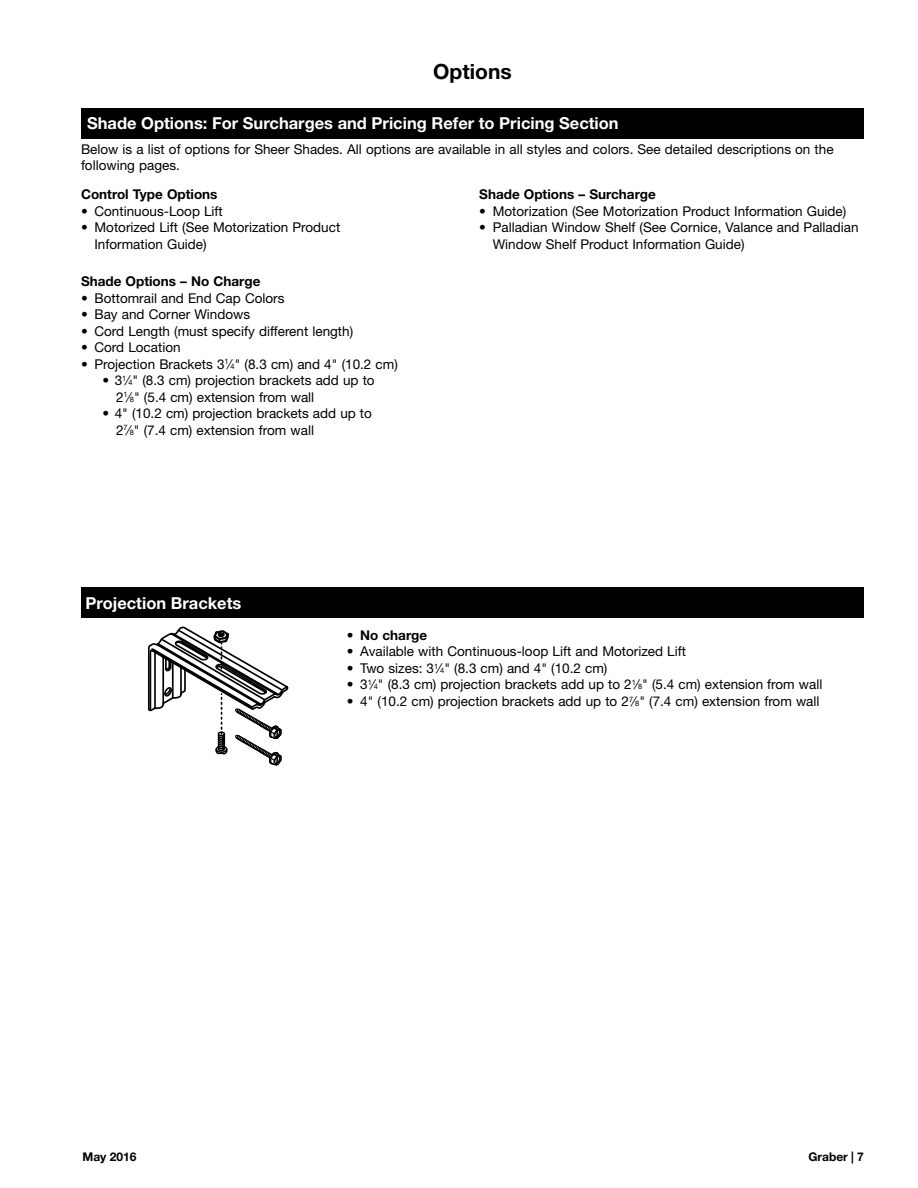
<style>
.page{position:relative;width:918px;height:1188px;background:#fff}
.page>*{position:absolute;margin:0;border:0;box-sizing:border-box;transform-origin:0 0}
.Page_Headers{font:700 21px "Helvetica Neue LT Std";color:#000}
.Black_Bar_Header{font:700 16.5px "Helvetica Neue LT Std";color:#fff}
.t1{font:13.5px/16.5px "Helvetica Neue LT Std";color:#000}
.t2{font:700 13.5px "Helvetica Neue LT Std";color:#000}
.t3{font:700 12px "Helvetica Neue LT Std";color:#000}
.s1{font-size:7.35px}
.s2{font-weight:400}
</style>
<div class="page">
<svg style="left:148px;top:627px;width:140px;height:138px"></svg>
<div style="left:81px;top:108px;width:783px;height:30px;background:#000"></div>
<div style="left:81px;top:588px;width:783px;height:30px;background:#000"></div>
<p class="Page_Headers" style="left:433px;top:59px;width:80px">Options</p>
<p class="Black_Bar_Header" style="left:87px;top:113px;width:533px">Shade Options: For Surcharges and Pricing Refer to Pricing Section</p>
<p class="t1" style="left:81px;top:140px;width:754px">Below is a list of options for Sheer Shades. All options are available in all styles and colors. See detailed descriptions on the following pages.</p>
<p class="t2" style="left:81px;top:186px;width:138px">Control Type Options</p>
<p class="t1" style="left:81px;top:203px;width:143px">• Continuous-Loop Lift</p>
<p class="t1" style="left:94px;top:219px;width:247px;text-indent:-14px">• Motorized Lift (See Motorization Product<br>Information Guide)</p>
<p class="t2" style="left:81px;top:273px;width:181px">Shade Options – No Charge</p>
<p class="t1" style="left:81px;top:290px;width:205px">• Bottomrail and End Cap Colors</p>
<p class="t1" style="left:81px;top:306px;width:171px">• Bay and Corner Windows</p>
<p class="t1" style="left:81px;top:323px;width:274px">• Cord Length (must specify different length)</p>
<p class="t1" style="left:81px;top:339px;width:101px">• Cord Location</p>
<p class="t1" style="left:81px;top:356px;width:318px">• Projection Brackets 3<sup>1</sup>⁄<span class="s1">4</span>" (8.3 cm) and 4" (10.2 cm)</p>
<p class="t1" style="left:116px;top:372px;width:260px;text-indent:-14px">• 3<sup>1</sup>⁄<span class="s1">4</span>" (8. 3 cm) projection brackets add up to<br>2<sup>1</sup>⁄<span class="s1">8</span>" (5.4 cm) extension from wall</p>
<p class="t1" style="left:116px;top:405px;width:257px;text-indent:-14px">• 4" (10.2 cm) projection brackets add up to<br>2<sup>7</sup>⁄<span class="s1">8</span>" (7.4 cm) extension from wall</p>
<p class="Black_Bar_Header" style="left:86px;top:593px;width:157px">Projection Brackets</p>
<p class="t2" style="left:479px;top:186px;width:178px">Shade Options – Surcharge</p>
<p class="t1" style="left:479px;top:203px;width:369px">• Motorization (See Motorization Product Information Guide)</p>
<p class="t1" style="left:493px;top:219px;width:367px;text-indent:-14px">• Palladian Window Shelf (See Cornice, Valance and Palladian<br>Window Shelf Product Information Guide)</p>
<p class="t3" style="left:82px;top:1149px;width:56px">May 2016</p>
<p class="t2" style="left:347px;top:627px;width:82px"><span class="s2">•</span> No charge</p>
<p class="t1" style="left:347px;top:643px;width:341px">• Available with Continuous-loop Lift and Motorized Lift</p>
<p class="t1" style="left:347px;top:660px;width:262px">• Two sizes: 3<sup>1</sup>⁄<span class="s1">4</span>" (8.3 cm) and 4" (10.2 cm)</p>
<p class="t1" style="left:347px;top:676px;width:477px">• 3<sup>1</sup>⁄<span class="s1">4</span>" (8.3 cm) projection brackets add up to 2<sup>1</sup>⁄<span class="s1">8</span>" (5.4 cm) extension from wall</p>
<p class="t1" style="left:347px;top:693px;width:474px">• 4" (10.2 cm) projection brackets add up to 2<sup>7</sup>⁄<span class="s1">8</span>" (7.4 cm) extension from wall</p>
<p class="t3" style="left:808px;top:1149px;width:57px">Graber | 7</p>
</div>
